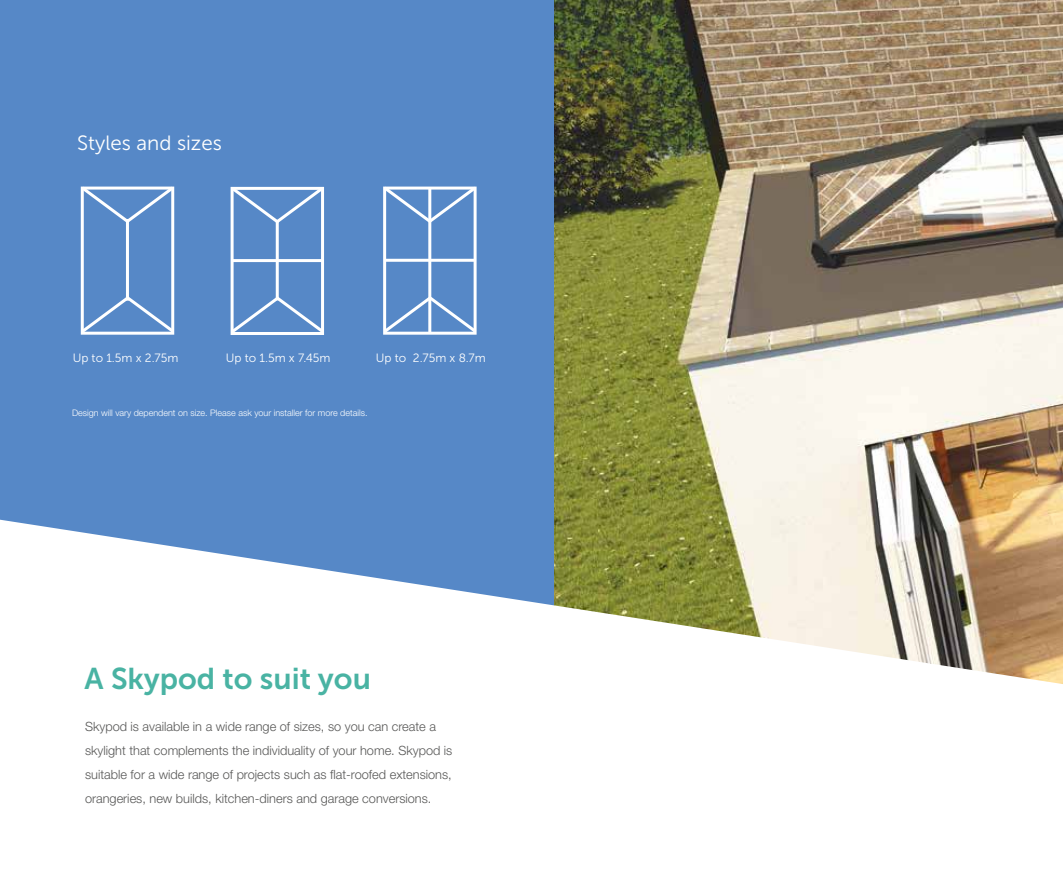
<style>
.page{position:relative;width:1063px;height:893px;background:#fff}
.page>*{position:absolute;margin:0;border:0;box-sizing:border-box;transform-origin:0 0}
.t1{font:30px "Museo Sans 700";color:#49b3a3}
.t2{font:20.55px "Museo Sans 300";color:#fff}
.t3{font:300 12.75px/24px "Helvetica Neue LT Std";color:#575756}
.t4{font:12px "Museo Sans 300";color:#fff}
.t5{font:300 9px "Helvetica Neue LT Std";color:#fff}
</style>
<div class="page">
<img style="left:554px;top:0;width:509px;height:520px">
<div style="left:0;top:0;width:554px;height:608px;background:#5688c7"></div>
<svg style="left:0;top:520px;width:1063px;height:164px"></svg>
<div style="left:231px;top:187px;width:93px;height:148px;border:3px solid #fff"></div>
<svg style="left:230px;top:186px;width:94px;height:39px"></svg>
<svg style="left:230px;top:294px;width:94px;height:41px"></svg>
<hr style="left:276px;top:220px;width:3px;height:80px;background:#fff">
<hr style="left:232px;top:259px;width:90px;height:3px;background:#fff">
<div style="left:383px;top:187px;width:94px;height:148px;border:3px solid #fff"></div>
<svg style="left:383px;top:186px;width:94px;height:39px"></svg>
<svg style="left:383px;top:294px;width:94px;height:41px"></svg>
<hr style="left:428px;top:188px;width:3px;height:146px;background:#fff">
<hr style="left:385px;top:259px;width:90px;height:3px;background:#fff">
<div style="left:81px;top:187px;width:93px;height:148px;border:3px solid #fff"></div>
<svg style="left:80px;top:186px;width:95px;height:39px"></svg>
<svg style="left:80px;top:294px;width:95px;height:41px"></svg>
<hr style="left:126px;top:220px;width:3px;height:81px;background:#fff">
<h2 class="t2" style="left:77px;top:132px;width:146px">Styles and sizes</h2>
<p class="t4" style="left:73px;top:351px;width:107px">Up to 1.5m x 2.75m</p>
<p class="t4" style="left:226px;top:351px;width:106px">Up to 1.5m x 7.45m</p>
<p class="t4" style="left:376px;top:351px;width:111px">Up to 2.75m x 8.7m</p>
<p class="t5" style="left:72px;top:407px;width:297px">Design will vary dependent on size. Please ask your installer for more details.</p>
<h1 class="t1" style="left:85px;top:662px;width:288px">A Skypod to suit you</h1>
<p class="t3" style="left:85px;top:715px;width:369px">Skypod is available in a wide range of sizes, so you can create a skylight that complements the individuality of your home. Skypod is suitable for a wide range of projects such as flat-roofed extensions, orangeries, new builds, kitchen-diners and garage conversions.</p>
</div>
